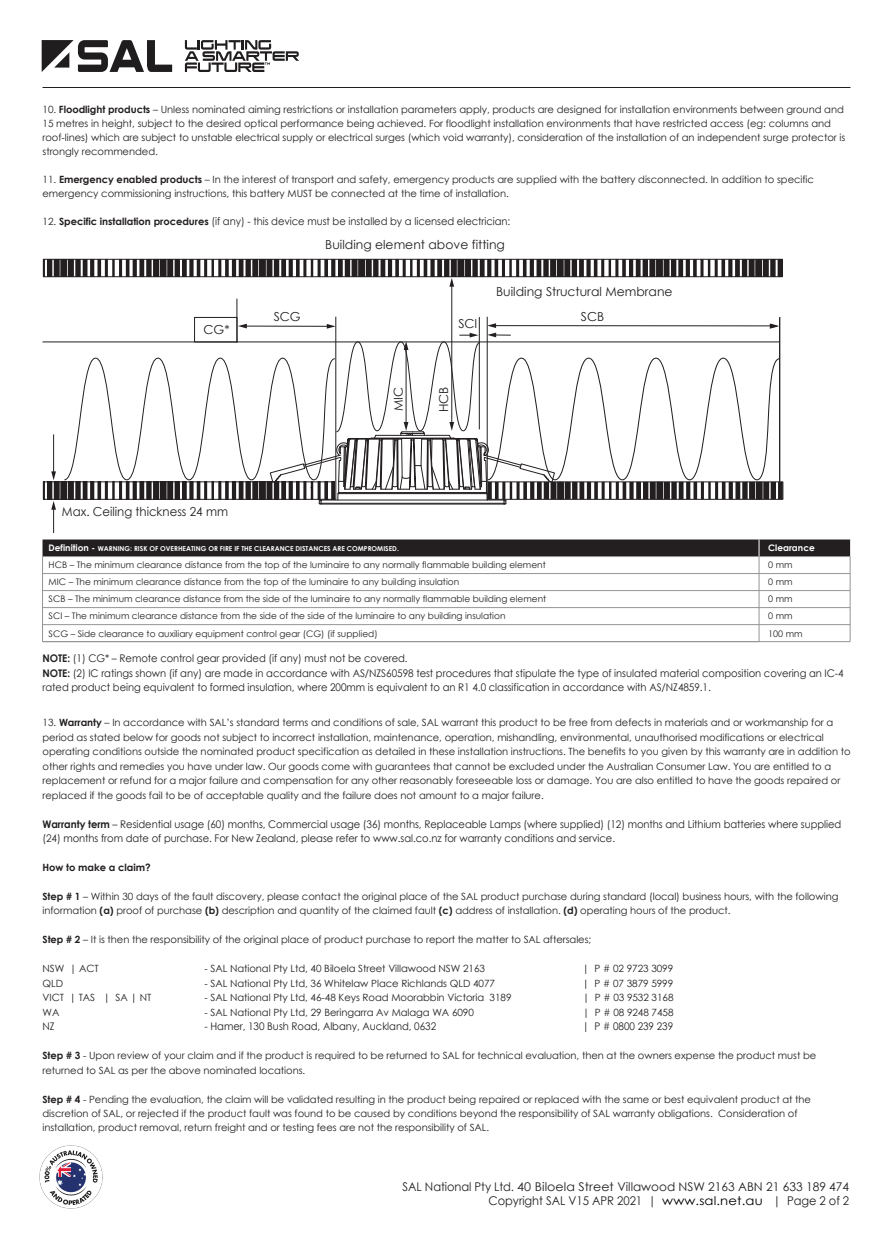
<style>
.page{position:relative;width:893px;height:1234px;background:#fff}
.page>*{position:absolute;margin:0;border:0;box-sizing:border-box;transform-origin:0 0}
.t1{font:12.3px "Century Gothic";color:#231f20}
.t2{font:12.3px "Century Gothic";color:#231f20;scale:.95 1}
.t3{font:12px/14.4px "Century Gothic";color:#231f20;text-align:right;scale:.95 1}
.t4{font:10.5px/14.4px "Century Gothic";letter-spacing:-.005em;color:#231f20;scale:.95 1}
.t5{font:10.05px/14.4px "Century Gothic";letter-spacing:-.005em;color:#231f20}
.t6{font:700 10.05px "Century Gothic";letter-spacing:-.005em;color:#231f20}
.t7{font:9px/17px "Century Gothic";color:#231f20}
.t8{font:700 9px "Century Gothic";color:#fff}
.t9{font:700 6.75px "Century Gothic";color:#fff}
.s1{font-weight:700}
.s2{font-size:10.05px}
.s3{font-weight:700;font-size:10.05px}
.s4{font-size:9px}
.s5{color:#000}
</style>
<div class="page">
<hr style="left:43px;top:87px;width:807px;height:1px;background:#231f20">
<svg style="left:42px;top:40px;width:130px;height:32px"></svg>
<svg style="left:185px;top:40px;width:114px;height:32px"></svg>
<img style="left:39px;top:1145px;width:64px;height:63px">
<div style="left:194px;top:317px;width:43px;height:25px;border:1px solid #231f20"></div>
<hr style="left:236px;top:298px;width:1px;height:45px;background:#231f20">
<hr style="left:487px;top:316px;width:1px;height:182px;background:#231f20">
<hr style="left:779px;top:317px;width:1px;height:180px;background:#231f20">
<hr style="left:335px;top:316px;width:1px;height:183px;background:#231f20">
<hr style="left:479px;top:317px;width:1px;height:112px;background:#231f20">
<svg style="left:47px;top:261px;width:734px;height:14px;fill:#242021"></svg>
<div style="left:43px;top:259px;width:740px;height:18px;border:1px solid #231f20"></div>
<hr style="left:451px;top:285px;width:1px;height:138px;background:#231f20">
<svg style="left:449px;top:278px;width:5px;height:8px"></svg>
<svg style="left:43px;top:323px;width:740px;height:209px"></svg>
<hr style="left:43px;top:556px;width:716px;height:1px;background:#939598">
<hr style="left:759px;top:556px;width:91px;height:1px;background:#939598">
<hr style="left:43px;top:573px;width:716px;height:1px;background:#939598">
<hr style="left:759px;top:573px;width:91px;height:1px;background:#939598">
<hr style="left:43px;top:590px;width:716px;height:1px;background:#939598">
<hr style="left:759px;top:590px;width:91px;height:1px;background:#939598">
<hr style="left:43px;top:607px;width:716px;height:1px;background:#939598">
<hr style="left:759px;top:607px;width:91px;height:1px;background:#939598">
<hr style="left:43px;top:624px;width:716px;height:1px;background:#939598">
<hr style="left:43px;top:641px;width:807px;height:1px;background:#939598">
<hr style="left:759px;top:624px;width:91px;height:1px;background:#939598">
<div style="left:43px;top:539px;width:807px;height:17px;background:#231f20"></div>
<hr style="left:42px;top:556px;width:1px;height:85px;background:#939598">
<hr style="left:850px;top:556px;width:1px;height:85px;background:#939598">
<hr style="left:759px;top:556px;width:1px;height:85px;background:#939598">
<p class="t5" style="left:43px;top:102px;width:804px">10. <span class="s1">Floodlight products</span> – Unless nominated aiming restrictions or installation parameters apply, products are designed for installation environments between ground and 15 metres in height, subject to the desired optical performance being achieved. For floodlight installation environments that have restricted access (eg: columns and roof-lines) which are subject to unstable electrical supply or electrical surges (which void warranty), consideration of the installation of an independent surge protector is strongly recommended.</p>
<p class="t5" style="left:43px;top:172px;width:773px">11. <span class="s1">Emergency enabled products</span> – In the interest of transport and safety, emergency products are supplied with the battery disconnected. In addition to specific emergency commissioning instructions, this battery MUST be connected at the time of installation.</p>
<p class="t4" style="left:43px;top:214px;width:494px"><span class="s2">12.</span> <span class="s3">Specific installation procedures</span> (if any) - this device must be installed by a licensed electrician:</p>
<p class="t1" style="left:325px;top:236px;width:181px">Building element above fitting</p>
<p class="t1" style="left:204px;top:321px;width:28px">CG*</p>
<p class="t1" style="left:274px;top:308px;width:29px">SCG</p>
<p class="t2" style="left:62px;top:503px;width:176px">Max. Ceiling thickness 24 mm</p>
<p class="t1" style="left:458px;top:315px;width:21px">SCI</p>
<p class="t1" style="left:496px;top:282px;width:178px">Building Structural Membrane</p>
<p class="t1" style="left:581px;top:307px;width:25px">SCB</p>
<p class="t1" style="left:390px;top:411px;width:26px;rotate:-90deg">MIC</p>
<p class="t1" style="left:435px;top:412px;width:27px;rotate:-90deg">HCB</p>
<p class="t9" style="left:49px;top:543px;width:352px"><span class="s4">Definition -</span> WARNING: RISK OF OVERHEATING OR FIRE IF THE CLEARANCE DISTANCES ARE COMPROMISED.</p>
<p class="t8" style="left:768px;top:541px;width:48px">Clearance</p>
<p class="t7" style="left:768px;top:556px;width:26px">0 mm</p>
<p class="t7" style="left:49px;top:573px;width:412px">MIC – The minimum clearance distance from the top of the luminaire to any building insulation</p>
<p class="t7" style="left:49px;top:556px;width:499px">HCB – The minimum clearance distance from the top of the luminaire to any normally flammable building element</p>
<p class="t7" style="left:49px;top:590px;width:499px">SCB – The minimum clearance distance from the side of the luminaire to any normally flammable building element</p>
<p class="t7" style="left:768px;top:573px;width:26px">0 mm<br>0 mm</p>
<p class="t7" style="left:49px;top:607px;width:458px">SCI – The minimum clearance distance from the side of the side of the luminaire to any building insulation</p>
<p class="t7" style="left:768px;top:607px;width:26px">0 mm</p>
<p class="t7" style="left:49px;top:624px;width:331px">SCG – Side clearance to auxiliary equipment control gear (CG) (if supplied)</p>
<p class="t7" style="left:768px;top:624px;width:36px">100 mm</p>
<p class="t4" style="left:43px;top:651px;width:845px"><span class="s1">NOTE:</span> (1) CG* – Remote control gear provided (if any) must not be covered.<br><span class="s1">NOTE:</span> (2) IC ratings shown (if any) are made in accordance with AS/NZS60598 test procedures that stipulate the type of insulated material composition covering an IC-4 rated product being equivalent to formed insulation, where 200mm is equivalent to an R1 4.0 classification in accordance with AS/NZ4859.1.</p>
<p class="t5" style="left:43px;top:715px;width:810px">13. <span class="s1">Warranty</span> – In accordance with SAL’s standard terms and conditions of sale, SAL warrant this product to be free from defects in materials and or workmanship for a period as stated below for goods not subject to incorrect installation, maintenance, operation, mishandling, environmental, unauthorised modifications or electrical operating conditions outside the nominated product specification as detailed in these installation instructions. The benefits to you given by this warranty are in addition to other rights and remedies you have under law. Our goods come with guarantees that cannot be excluded under the Australian Consumer Law. You are entitled to a replacement or refund for a major failure and compensation for any other reasonably foreseeable loss or damage. You are also entitled to have the goods repaired or replaced if the goods fail to be of acceptable quality and the failure does not amount to a major failure.</p>
<p class="t4" style="left:43px;top:816px;width:842px"><span class="s1">Warranty term</span> – Residential usage (60) months, Commercial usage (36) months, Replaceable Lamps (where supplied) (12) months and Lithium batteries where supplied (24) months from date of purchase. For New Zealand, please refer to www.sal.co.nz for warranty conditions and service.</p>
<p class="t6" style="left:43px;top:859px;width:110px">How to make a claim?</p>
<p class="t5" style="left:43px;top:888px;width:797px"><span class="s1">Step # 1</span> – Within 30 days of the fault discovery, please contact the original place of the SAL product purchase during standard (local) business hours, with the following information <span class="s1">(a)</span> proof of purchase <span class="s1">(b)</span> description and quantity of the claimed fault <span class="s1">(c)</span> address of installation. <span class="s1">(d)</span> operating hours of the product.</p>
<p class="t5" style="left:43px;top:932px;width:550px"><span class="s1">Step # 2</span> – It is then the responsibility of the original place of product purchase to report the matter to SAL aftersales;</p>
<p class="t5" style="left:43px;top:961px;width:58px">NSW | ACT</p>
<p class="t5" style="left:205px;top:961px;width:282px">- SAL National Pty Ltd, 40 Biloela Street Villawood NSW 2163</p>
<p class="t5" style="left:583px;top:961px;width:92px">| P # 02 9723 3099</p>
<p class="t5" style="left:43px;top:975px;width:22px">QLD</p>
<p class="t5" style="left:205px;top:975px;width:292px">- SAL National Pty Ltd, 36 Whitelaw Place Richlands QLD 4077</p>
<p class="t5" style="left:583px;top:975px;width:92px">| P # 07 3879 5999</p>
<p class="t5" style="left:43px;top:990px;width:110px">VICT | TAS | SA | NT</p>
<p class="t5" style="left:205px;top:990px;width:309px">- SAL National Pty Ltd, 46-48 Keys Road Moorabbin Victoria 3189</p>
<p class="t5" style="left:583px;top:990px;width:92px">| P # 03 9532 3168</p>
<p class="t5" style="left:43px;top:1004px;width:18px">WA</p>
<p class="t5" style="left:205px;top:1004px;width:271px">- SAL National Pty Ltd, 29 Beringarra Av Malaga WA 6090</p>
<p class="t5" style="left:583px;top:1004px;width:92px">| P # 08 9248 7458</p>
<p class="t4" style="left:43px;top:1018px;width:14px">NZ</p>
<p class="t4" style="left:205px;top:1018px;width:245px">- Hamer, 130 Bush Road, Albany, Auckland, 0632</p>
<p class="t4" style="left:583px;top:1018px;width:97px">| P # 0800 239 239</p>
<p class="t5" style="left:43px;top:1047px;width:775px"><span class="s1">Step # 3</span> - Upon review of your claim and if the product is required to be returned to SAL for technical evaluation, then at the owners expense the product must be returned to SAL as per the above nominated locations.</p>
<p class="t5" style="left:43px;top:1091px;width:770px"><span class="s1">Step # 4</span> - Pending the evaluation, the claim will be validated resulting in the product being repaired or replaced with the same or best equivalent product at the discretion of SAL, or rejected if the product fault was found to be caused by conditions beyond the responsibility of SAL warranty obligations. Consideration of installation, product removal, return freight and or testing fees are not the responsibility of SAL.</p>
<p class="t3" style="left:403px;top:1178px;width:472px">SAL National Pty Ltd. 40 Biloela Street Villawood NSW 2163 ABN 21 633 189 474<br>Copyright SAL V15 APR 2021 | <span class="s5">www.sal.net.au</span> | Page 2 of 2</p>
</div>
